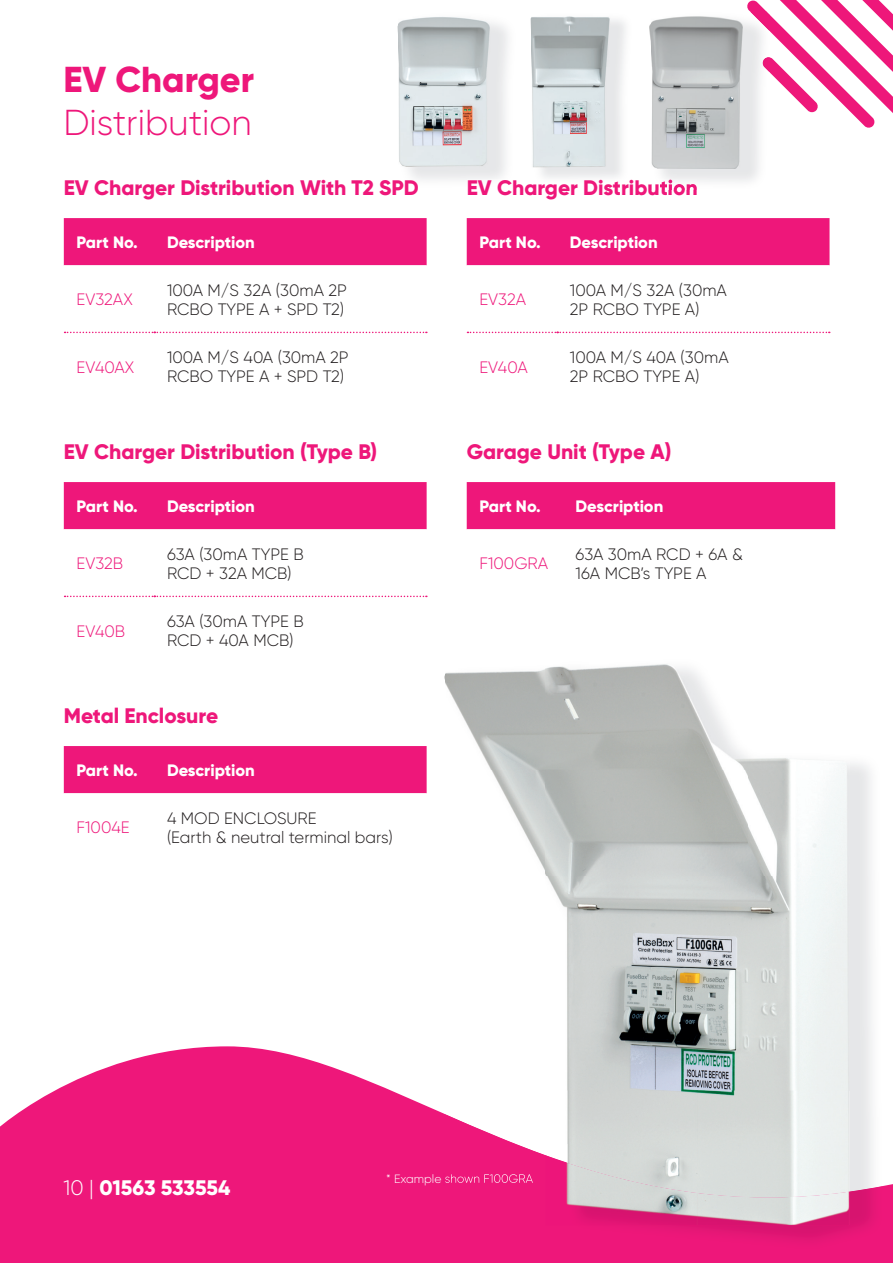
<style>
.page{position:relative;width:893px;height:1263px;background:#fff}
.page>*{position:absolute;margin:0;border:0;box-sizing:border-box;transform-origin:0 0}
.t1{font:300 36px "Gilroy";color:#ee177a}
.t2{font:800 36px "Gilroy";color:#ee177a}
.t3{font:800 21px "Gilroy";color:#ee177a}
.t4{font:800 21px "Gilroy";letter-spacing:-.005em;color:#fff}
.t5{font:300 16.5px/19.8px "Gilroy";color:#231f20}
.t6{font:800 16.5px "Gilroy";color:#fff}
.t7{font:300 16.5px "Gilroy";color:#ee177a}
.s1{font-weight:300}
</style>
<div class="page">
<img style="left:397px;top:16px;width:93px;height:152px">
<img style="left:530px;top:16px;width:80px;height:152px">
<svg style="left:0;top:1046px;width:892px;height:216px;background:#f0338a"></svg>
<div style="left:64px;top:218px;width:362px;height:47px;background:#ee177a"></div>
<svg style="left:64px;top:265px;width:362px;height:69px"></svg>
<svg style="left:65px;top:331px;width:361px;height:2px"></svg>
<div style="left:466px;top:218px;width:363px;height:47px;background:#ee177a"></div>
<svg style="left:466px;top:265px;width:363px;height:69px"></svg>
<svg style="left:467px;top:331px;width:362px;height:2px"></svg>
<div style="left:64px;top:482px;width:362px;height:47px;background:#ee177a"></div>
<svg style="left:64px;top:529px;width:362px;height:69px"></svg>
<svg style="left:65px;top:595px;width:361px;height:2px"></svg>
<img style="left:849px;top:763px;width:33px;height:422px">
<img style="left:445px;top:1185px;width:437px;height:65px">
<img style="left:443px;top:675px;width:2px;height:549px">
<svg style="left:443px;top:1173px;width:2px;height:11px"></svg>
<img style="left:445px;top:664px;width:404px;height:426px">
<img style="left:445px;top:1090px;width:252px;height:53px">
<img style="left:697px;top:1090px;width:152px;height:101px">
<img style="left:546px;top:1143px;width:151px;height:12px">
<img style="left:445px;top:1113px;width:101px;height:111px">
<img style="left:545px;top:1155px;width:152px;height:69px">
<img style="left:697px;top:1191px;width:152px;height:33px">
<img style="left:445px;top:1173px;width:87px;height:11px">
<div style="left:466px;top:482px;width:368px;height:48px;background:#ee177a"></div>
<div style="left:64px;top:746px;width:362px;height:48px;background:#ee177a"></div>
<img style="left:656px;top:22px;width:103px;height:167px">
<img style="left:651px;top:180px;width:45px;height:9px">
<img style="left:649px;top:16px;width:93px;height:152px">
<svg style="left:746px;top:0;width:147px;height:128px"></svg>
<h1 class="t2" style="left:63px;top:57px;width:192px">EV Charger</h1>
<h1 class="t1" style="left:63px;top:101px;width:190px">Distribution</h1>
<p class="t3" style="left:64px;top:174px;width:356px">EV Charger Distribution With T2 SPD</p>
<p class="t6" style="left:77px;top:232px;width:63px">Part No.</p>
<p class="t6" style="left:167px;top:232px;width:89px">Description</p>
<p class="t7" style="left:77px;top:289px;width:58px">EV32AX</p>
<p class="t5" style="left:167px;top:280px;width:181px">100A M/S 32A (30mA 2P<br>RCBO TYPE A + SPD T2)</p>
<p class="t7" style="left:77px;top:356px;width:59px">EV40AX</p>
<p class="t5" style="left:167px;top:347px;width:183px">100A M/S 40A (30mA 2P<br>RCBO TYPE A + SPD T2)</p>
<p class="t3" style="left:64px;top:438px;width:315px">EV Charger Distribution (Type B)</p>
<p class="t6" style="left:77px;top:496px;width:63px">Part No.</p>
<p class="t6" style="left:167px;top:496px;width:89px">Description</p>
<p class="t7" style="left:77px;top:553px;width:48px">EV32B</p>
<p class="t5" style="left:167px;top:543px;width:138px">63A (30mA TYPE B<br>RCD + 32A MCB)</p>
<p class="t7" style="left:77px;top:620px;width:50px">EV40B</p>
<p class="t5" style="left:167px;top:610px;width:138px">63A (30mA TYPE B<br>RCD + 40A MCB)</p>
<p class="t3" style="left:64px;top:702px;width:156px">Metal Enclosure</p>
<p class="t6" style="left:77px;top:760px;width:63px">Part No.</p>
<p class="t6" style="left:167px;top:760px;width:89px">Description</p>
<p class="t7" style="left:77px;top:817px;width:55px">F1004E</p>
<p class="t5" style="left:167px;top:807px;width:227px">4 MOD ENCLOSURE<br>(Earth &amp; neutral terminal bars)</p>
<p class="t3" style="left:466px;top:174px;width:232px">EV Charger Distribution</p>
<p class="t6" style="left:479px;top:232px;width:63px">Part No.</p>
<p class="t6" style="left:569px;top:232px;width:89px">Description</p>
<p class="t7" style="left:479px;top:289px;width:48px">EV32A</p>
<p class="t5" style="left:569px;top:280px;width:158px">100A M/S 32A (30mA<br>2P RCBO TYPE A)</p>
<p class="t7" style="left:479px;top:356px;width:50px">EV40A</p>
<p class="t5" style="left:569px;top:347px;width:160px">100A M/S 40A (30mA<br>2P RCBO TYPE A)</p>
<p class="t3" style="left:466px;top:438px;width:206px">Garage Unit (Type A)</p>
<p class="t6" style="left:479px;top:496px;width:63px">Part No.</p>
<p class="t6" style="left:575px;top:496px;width:89px">Description</p>
<p class="t7" style="left:479px;top:553px;width:70px">F100GRA</p>
<p class="t5" style="left:575px;top:543px;width:169px">63A 30mA RCD + 6A &amp;<br>16A MCB’s TYPE A</p>
<p class="t4" style="left:63px;top:1173px;width:168px"><span class="s1">10 |</span> 01563 533554</p>
</div>
